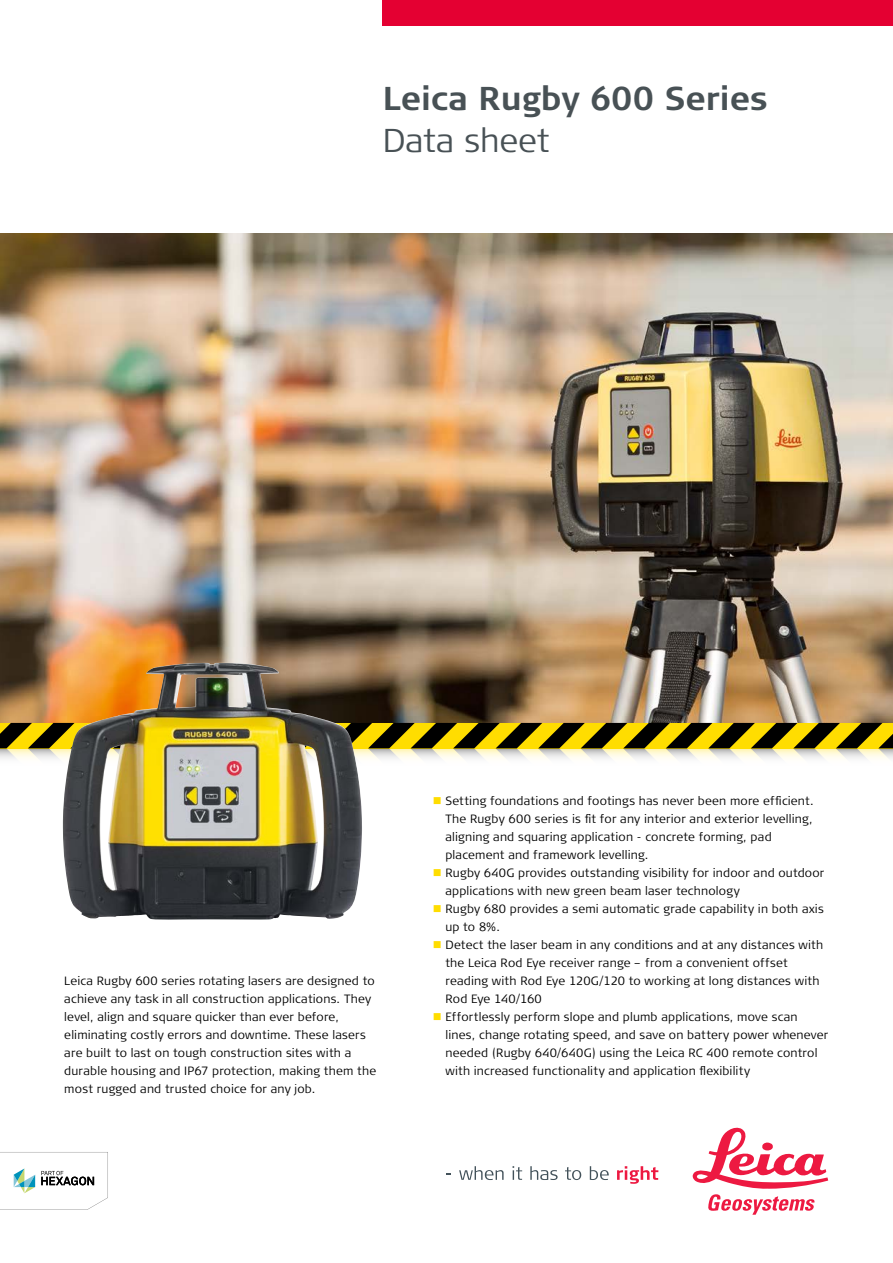
<style>
.page{position:relative;width:893px;height:1263px;background:#fff}
.page>*{position:absolute;margin:0;border:0;box-sizing:border-box;transform-origin:0 0}
.t1{font:700 33px "Signa Column";color:#485155}
.t2{font:300 33px "Signa Column";letter-spacing:-.005em;color:#485155}
.t3{font:300 12px/18px "Signa Column";letter-spacing:.015em;color:#000}
.s1{color:#fd0}
</style>
<div class="page">
<div style="left:383px;top:0;width:510px;height:26px;background:#e40032"></div>
<img style="left:0;top:234px;width:893px;height:489px">
<svg style="left:0;top:723px;width:893px;height:36px;background:#a0923c"></svg>
<svg style="left:459px;top:1166px;width:45px;height:14px"></svg>
<svg style="left:513px;top:1166px;width:9px;height:14px"></svg>
<svg style="left:530px;top:1166px;width:28px;height:14px"></svg>
<svg style="left:565px;top:1167px;width:16px;height:13px"></svg>
<svg style="left:590px;top:1166px;width:19px;height:14px"></svg>
<svg style="left:617px;top:1166px;width:41px;height:18px"></svg>
<svg style="left:693px;top:1127px;width:135px;height:88px"></svg>
<img style="left:63px;top:663px;width:300px;height:257px">
<svg style="left:0;top:1152px;width:108px;height:58px"></svg>
<h1 class="t1" style="left:383px;top:77px;width:387px">Leica Rugby 600 Series</h1>
<h1 class="t2" style="left:383px;top:119px;width:168px">Data sheet</h1>
<p class="t3" style="left:64px;top:972px;width:313px">Leica Rugby 600 series rotating lasers are designed to achieve any task in all construction applications. They level, align and square quicker than ever before, eliminating costly errors and downtime. These lasers are built to last on tough construction sites with a durable housing and IP67 protection, making them the most rugged and trusted choice for any job.</p>
<p class="t3" style="left:445px;top:792px;width:370px;text-indent:-13px"><span class="s1">■</span> Setting foundations and footings has never been more efficient.<br>The Rugby 600 series is fit for any interior and exterior levelling, aligning and squaring application - concrete forming, pad placement and framework levelling.</p>
<p class="t3" style="left:445px;top:864px;width:380px;text-indent:-13px"><span class="s1">■</span> Rugby 640G provides outstanding visibility for indoor and outdoor applications with new green beam laser technology</p>
<p class="t3" style="left:445px;top:900px;width:380px;text-indent:-13px"><span class="s1">■</span> Rugby 680 provides a semi automatic grade capability in both axis up to 8%.</p>
<p class="t3" style="left:445px;top:936px;width:379px;text-indent:-13px"><span class="s1">■</span> Detect the laser beam in any conditions and at any distances with the Leica Rod Eye receiver range – from a convenient offset reading with Rod Eye 120G/120 to working at long distances with Rod Eye 140/160</p>
<p class="t3" style="left:445px;top:1008px;width:384px;text-indent:-13px"><span class="s1">■</span> Effortlessly perform slope and plumb applications, move scan lines, change rotating speed, and save on battery power whenever needed (Rugby 640/640G) using the Leica RC 400 remote control with increased functionality and application flexibility</p>
</div>
